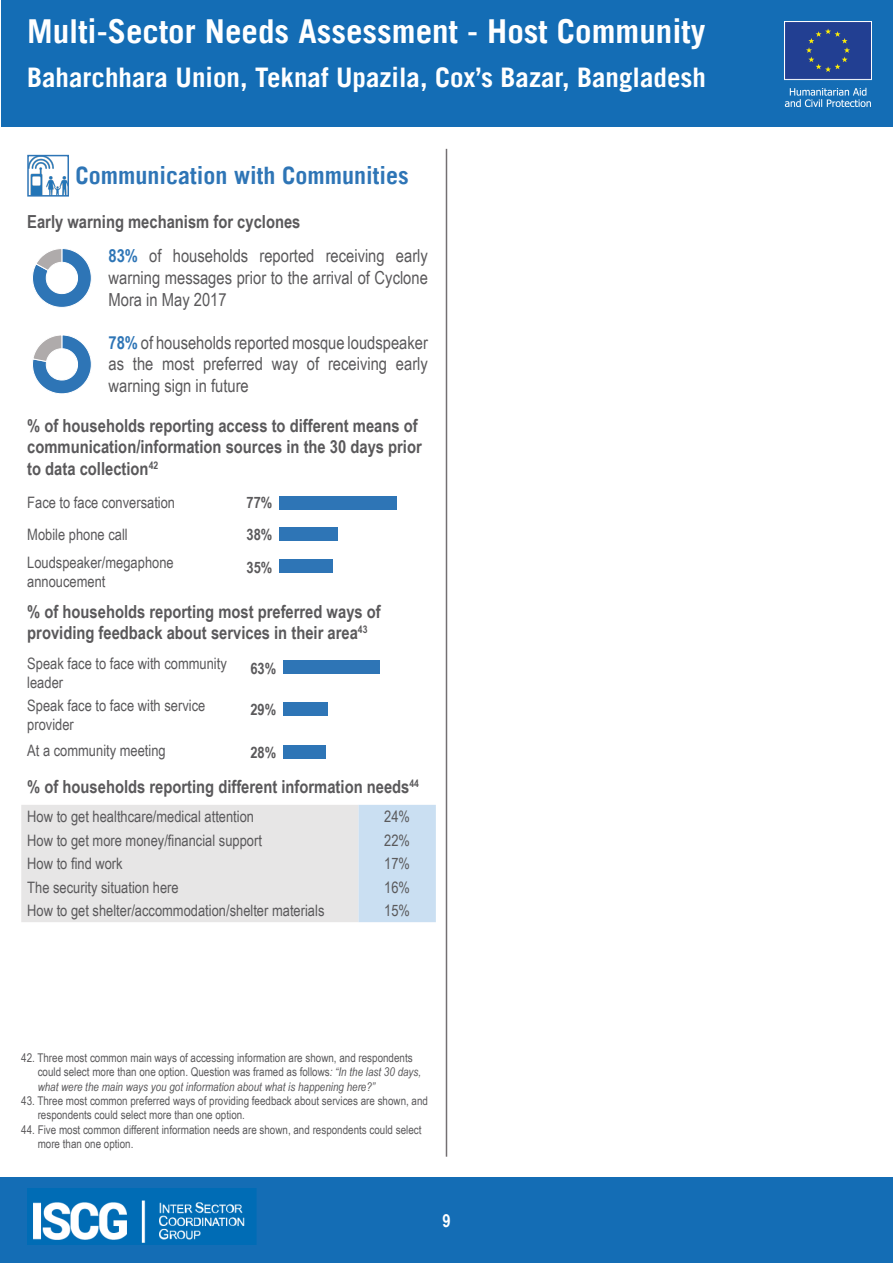
<style>
.page{position:relative;width:893px;height:1263px;background:#fff}
.page>*{position:absolute;margin:0;border:0;box-sizing:border-box;transform-origin:0 0}
.t1{font:203.55px "Chartwell Bars Vertical";letter-spacing:.03em;color:#2e75b6;scale:.85 1}
.t2{font:82.5px "Chartwell Pies";color:#2e75b6}
.t3{font:700 33px "Trade Gothic LT";color:#fff}
.t4{font:700 27px "Trade Gothic LT";color:#fff}
.t5{font:700 24px "Trade Gothic LT";color:#2e75b6}
.t6{font:700 18px/21.6px "Arial Narrow";color:#5a595b}
.t7{font:18px/21.6px "Arial Narrow";color:#5a595b;text-align:justify}
.t8{font:700 18px "Arial Narrow";color:#fff}
.t9{font:15.75px/18.9px "Arial Narrow";color:#5a595b}
.t10{font:700 15.75px "Arial Narrow";color:#5a595b}
.t11{font:12px "Arial Narrow";color:#5a595b}
.t12{font:italic 12px "Arial Narrow";color:#5a595b}
.s1{color:#afabab}
.s2{color:#fff}
.s3{font-weight:700;color:#2e75b6}
.s4{font-style:italic}
</style>
<div class="page">
<div style="left:1px;top:1px;width:891px;height:126px;background:#146db5"></div>
<div style="left:0;top:1178px;width:893px;height:85px;background:#146db5"></div>
<hr style="left:446px;top:149px;width:1px;height:1008px;background:#747072">
<img style="left:27px;top:1188px;width:229px;height:57px">
<img style="left:784px;top:21px;width:88px;height:85px">
<img style="left:30px;top:158px;width:36px;height:36px">
<div style="left:27px;top:155px;width:42px;height:42px;border:2px solid #2e75b6"></div>
<svg style="left:21px;top:805px;width:415px;height:117px"></svg>
<p class="t3" style="left:27px;top:11px;width:680px">Multi-Sector Needs Assessment - Host Community</p>
<p class="t4" style="left:27px;top:61px;width:681px">Baharchhara Union, Teknaf Upazila, Cox’s Bazar, Bangladesh</p>
<p class="t5" style="left:75px;top:161px;width:335px">Communication with Communities</p>
<p class="t6" style="left:27px;top:210px;width:275px">Early warning mechanism for cyclones</p>
<p class="t2" style="left:28px;top:227px;width:128px">83<span class="s1">17</span><span class="s2">A</span></p>
<p class="t7" style="left:109px;top:245px;width:321px"><span class="s3">83%</span> of households reported receiving early warning messages prior to the arrival of Cyclone Mora in May 2017</p>
<p class="t2" style="left:28px;top:314px;width:131px">78<span class="s1">22</span><span class="s2">A</span></p>
<p class="t7" style="left:109px;top:331px;width:321px"><span class="s3">78%</span> of households reported mosque loudspeaker as the most preferred way of receiving early warning sign in future</p>
<p class="t6" style="left:27px;top:414px;width:396px">% of households reporting access to different means of communication/information sources in the 30 days prior to data collection<sup>42</sup></p>
<p class="t9" style="left:27px;top:493px;width:149px">Face to face conversation</p>
<p class="t10" style="left:246px;top:491px;width:27px">77%</p>
<p class="t1" style="left:475px;top:487px;width:113px;rotate:90deg">773835</p>
<p class="t9" style="left:27px;top:525px;width:102px">Mobile phone call</p>
<p class="t10" style="left:246px;top:523px;width:27px">38%</p>
<p class="t9" style="left:27px;top:552px;width:148px">Loudspeaker/megaphone annoucement</p>
<p class="t10" style="left:246px;top:555px;width:27px">35%</p>
<p class="t6" style="left:27px;top:600px;width:355px">% of households reporting most preferred ways of providing feedback about services in their area<sup>43</sup></p>
<p class="t9" style="left:27px;top:653px;width:201px">Speak face to face with community leader</p>
<p class="t10" style="left:250px;top:656px;width:27px">63%</p>
<p class="t1" style="left:479px;top:651px;width:138px;rotate:90deg">632928</p>
<p class="t9" style="left:27px;top:695px;width:180px">Speak face to face with service provider</p>
<p class="t10" style="left:250px;top:697px;width:27px">29%</p>
<p class="t9" style="left:27px;top:740px;width:140px">At a community meeting</p>
<p class="t10" style="left:250px;top:740px;width:27px">28%</p>
<p class="t6" style="left:27px;top:775px;width:393px">% of households reporting different information needs<sup>44</sup></p>
<p class="t9" style="left:27px;top:807px;width:228px">How to get healthcare/medical attention</p>
<p class="t9" style="left:384px;top:807px;width:27px">24%</p>
<p class="t9" style="left:27px;top:830px;width:236px">How to get more money/financial support</p>
<p class="t9" style="left:384px;top:830px;width:27px">22%</p>
<p class="t9" style="left:27px;top:854px;width:97px">How to find work</p>
<p class="t9" style="left:384px;top:854px;width:27px">17%</p>
<p class="t9" style="left:27px;top:877px;width:153px">The security situation here</p>
<p class="t9" style="left:384px;top:877px;width:27px">16%</p>
<p class="t9" style="left:27px;top:900px;width:299px">How to get shelter/accommodation/shelter materials</p>
<p class="t9" style="left:384px;top:900px;width:27px">15%</p>
<p class="t11" style="left:21px;top:1049px;width:393px">42. Three most common main ways of accessing information are shown, and respondents</p>
<p class="t11" style="left:38px;top:1063px;width:385px">could select more than one option. Question was framed as follows<span class="s4">: “In the last 30 days,</span></p>
<p class="t12" style="left:38px;top:1078px;width:339px">what were the main ways you got information about what is happening here?”</p>
<p class="t11" style="left:21px;top:1092px;width:408px">43. Three most common preferred ways of providing feedback about services are shown, and</p>
<p class="t11" style="left:38px;top:1106px;width:209px">respondents could select more than one option.</p>
<p class="t11" style="left:21px;top:1121px;width:402px">44. Five most common different information needs are shown, and respondents could select</p>
<p class="t11" style="left:38px;top:1135px;width:97px">more than one option.</p>
<h3 class="t8" style="left:442px;top:1207px;width:10px">9</h3>
</div>
